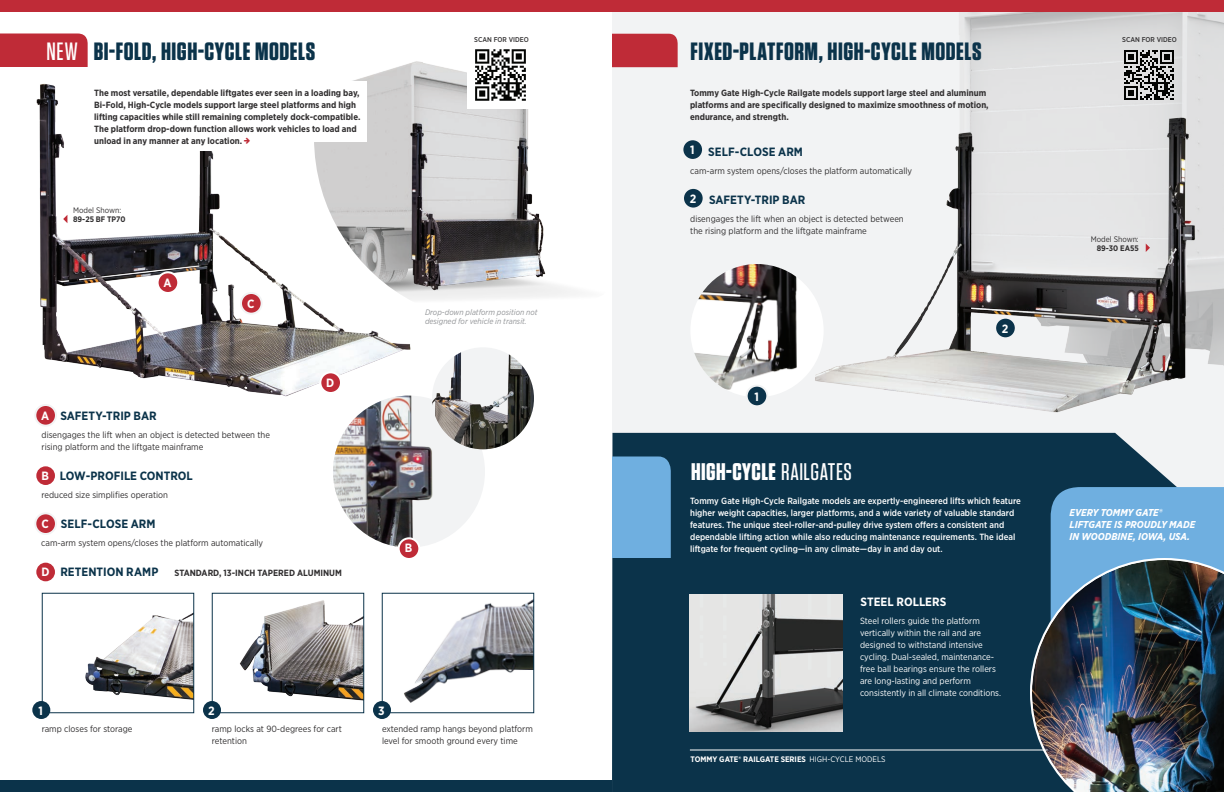
<style>
.page{position:relative;width:1224px;height:792px;background:#fff}
.page>*{position:absolute;margin:0;border:0;box-sizing:border-box;transform-origin:0 0}
.t1{font:700 25px "Tungsten";letter-spacing:.02em;color:#0b334a}
.t2{font:700 24px "Tungsten";letter-spacing:.015em;color:#fff}
.t3{font:700 12px "Gotham Narrow";color:#0b334a}
.t4{font:700 12px "Gotham Narrow";letter-spacing:.005em;color:#fff}
.t5{font:italic 700 10px/12px "Gotham Narrow";color:#fff}
.t6{font:700 9px/12px "Gotham Narrow";color:#312f30}
.t7{font:9px/12px "Gotham Narrow";color:#312f30}
.t8{font:500 9px/12px "Gotham Narrow";color:#fff}
.t9{font:9px/12px "Gotham Narrow";color:#fff}
.t10{font:italic 8px/9px "Gotham Narrow";color:#939598}
.t11{font:8px/9px "Gotham Narrow";color:#312f30}
.t12{font:700 8px "Gotham Narrow";color:#fff}
.t13{font:500 7px "Gotham Narrow";color:#312f30}
.s1{font-weight:500;color:#fff}
.s2{font-weight:700}
.s3{color:#fff}
.s4{font-weight:500}
.s5{font-weight:400}
</style>
<div class="page">
<img style="left:402px;top:61px;width:177px;height:239px">
<div style="left:612px;top:0;width:612px;height:792px;background:#f2f3f4"></div>
<img style="left:788px;top:12px;width:436px;height:421px">
<div style="left:612px;top:433px;width:565px;height:359px;background:#0b334a"></div>
<img style="left:36px;top:66px;width:385px;height:345px">
<div style="left:0;top:0;width:1224px;height:12px;background:#bf2b37"></div>
<img style="left:467px;top:49px;width:67px;height:60px">
<img style="left:1117px;top:43px;width:65px;height:65px">
<div style="left:306px;top:81px;width:61px;height:61px;background:#fff"></div>
<div style="left:1051px;top:487px;width:173px;height:71px;background:#6fafe0"></div>
<img style="left:1030px;top:558px;width:194px;height:234px">
<div style="left:36px;top:563px;width:19px;height:18px;background:#bf2b37;border-radius:50%"></div>
<div style="left:36px;top:466px;width:19px;height:19px;background:#bf2b37;border-radius:50%"></div>
<div style="left:612px;top:456px;width:59px;height:102px;background:#6fafe0"></div>
<div style="left:0;top:34px;width:88px;height:33px;background:#bf2b37"></div>
<img style="left:44px;top:613px;width:148px;height:91px">
<img style="left:385px;top:600px;width:147px;height:107px">
<svg style="left:63px;top:215px;width:4px;height:8px"></svg>
<svg style="left:1146px;top:244px;width:4px;height:8px"></svg>
<img style="left:215px;top:600px;width:147px;height:104px">
<div style="left:32px;top:701px;width:18px;height:18px;background:#0b334a;border-radius:50%"></div>
<div style="left:203px;top:701px;width:18px;height:18px;background:#0b334a;border-radius:50%"></div>
<div style="left:373px;top:701px;width:18px;height:18px;background:#0b334a;border-radius:50%"></div>
<hr style="left:690px;top:750px;width:358px;height:1px;background:#fff">
<img style="left:333px;top:396px;width:152px;height:152px;border-radius:76px">
<img style="left:690px;top:264px;width:134px;height:133px;border-radius:67px">
<div style="left:612px;top:34px;width:66px;height:33px;background:#bf2b37"></div>
<div style="left:399px;top:538px;width:20px;height:21px;background:#bf2b37;border-radius:50%"></div>
<div style="left:398px;top:537px;width:22px;height:23px;border:2px solid #fff;border-radius:50%"></div>
<div style="left:320px;top:372px;width:21px;height:21px;background:#bf2b37;border-radius:50%"></div>
<div style="left:319px;top:371px;width:23px;height:23px;border:2px solid #fff;border-radius:50%"></div>
<div style="left:0;top:780px;width:612px;height:12px;background:#0b334a"></div>
<img style="left:432px;top:347px;width:102px;height:102px;border-radius:51px">
<div style="left:158px;top:272px;width:20px;height:21px;background:#bf2b37;border-radius:50%"></div>
<div style="left:157px;top:271px;width:22px;height:23px;border:2px solid #fff;border-radius:50%"></div>
<img style="left:690px;top:594px;width:152px;height:138px">
<div style="left:682px;top:139px;width:21px;height:21px;background:#0b334a;border-radius:50%"></div>
<div style="left:681px;top:138px;width:23px;height:23px;border:2px solid #f2f3f4;border-radius:50%"></div>
<div style="left:683px;top:188px;width:21px;height:21px;background:#0b334a;border-radius:50%"></div>
<div style="left:682px;top:187px;width:23px;height:23px;border:2px solid #f2f3f4;border-radius:50%"></div>
<div style="left:995px;top:318px;width:21px;height:20px;background:#0b334a;border-radius:50%"></div>
<div style="left:994px;top:317px;width:23px;height:22px;border:2px solid #f2f3f4;border-radius:50%"></div>
<div style="left:747px;top:386px;width:20px;height:20px;background:#0b334a;border-radius:50%"></div>
<div style="left:746px;top:385px;width:22px;height:22px;border:2px solid #f2f3f4;border-radius:50%"></div>
<div style="left:35px;top:405px;width:21px;height:21px;background:#bf2b37;border-radius:50%"></div>
<div style="left:34px;top:404px;width:23px;height:23px;border:2px solid #f2f3f4;border-radius:50%"></div>
<div style="left:35px;top:513px;width:21px;height:21px;background:#bf2b37;border-radius:50%"></div>
<div style="left:34px;top:512px;width:23px;height:23px;border:2px solid #f2f3f4;border-radius:50%"></div>
<div style="left:241px;top:293px;width:21px;height:21px;background:#bf2b37;border-radius:50%"></div>
<div style="left:240px;top:292px;width:23px;height:23px;border:2px solid #f2f3f4;border-radius:50%"></div>
<svg style="left:88px;top:86px;width:209px;height:65px"></svg>
<p class="t1" style="left:47px;top:38px;width:270px"><span class="s1">NEW</span> BI-FOLD, HIGH-CYCLE MODELS</p>
<p class="t6" style="left:94px;top:87px;width:268px">The most versatile, dependable liftgates ever seen in a loading bay, Bi-Fold, High-Cycle models support large steel platforms and high lifting capacities while still remaining completely dock-compatible.<br>The platform drop-down function allows work vehicles to load and unload in any manner at any location.</p>
<p class="t11" style="left:73px;top:206px;width:54px">Model Shown:<br><span class="s2">89-25 BF TP70</span></p>
<p class="t4" style="left:164px;top:276px;width:10px">A</p>
<p class="t4" style="left:247px;top:296px;width:9px">C</p>
<p class="t3" style="left:60px;top:408px;width:98px">SAFETY-TRIP BAR</p>
<p class="t7" style="left:42px;top:429px;width:230px">disengages the lift when an object is detected between the rising platform and the liftgate mainframe</p>
<p class="t4" style="left:41px;top:408px;width:10px">A</p>
<p class="t4" style="left:42px;top:469px;width:9px">B</p>
<p class="t3" style="left:60px;top:468px;width:135px">LOW-PROFILE CONTROL</p>
<p class="t7" style="left:42px;top:489px;width:128px">reduced size simplifies operation</p>
<p class="t3" style="left:42px;top:516px;width:116px"><span class="s3">C</span> SELF-CLOSE ARM</p>
<p class="t7" style="left:41px;top:537px;width:223px">cam-arm system opens/closes the platform automatically</p>
<p class="t4" style="left:326px;top:376px;width:10px">D</p>
<p class="t3" style="left:42px;top:564px;width:118px"><span class="s3">D</span> RETENTION RAMP</p>
<p class="t6" style="left:175px;top:567px;width:169px">STANDARD, 13-INCH TAPERED ALUMINUM</p>
<p class="t4" style="left:39px;top:703px;width:6px">1</p>
<p class="t4" style="left:208px;top:703px;width:8px">2</p>
<p class="t4" style="left:378px;top:703px;width:8px">3</p>
<p class="t13" style="left:474px;top:35px;width:56px">SCAN FOR VIDEO</p>
<p class="t13" style="left:1122px;top:35px;width:56px">SCAN FOR VIDEO</p>
<p class="t1" style="left:691px;top:38px;width:292px">FIXED-PLATFORM, HIGH-CYCLE MODELS</p>
<p class="t6" style="left:690px;top:87px;width:300px">Tommy Gate High-Cycle Railgate models support large steel and aluminum platforms and are specifically designed to maximize smoothness of motion, endurance, and strength.</p>
<p class="t4" style="left:690px;top:142px;width:6px">1</p>
<p class="t3" style="left:708px;top:144px;width:96px">SELF-CLOSE ARM</p>
<p class="t10" style="left:425px;top:307px;width:114px">Drop-down platform position not designed for vehicle in transit.</p>
<p class="t7" style="left:690px;top:165px;width:223px">cam-arm system opens/closes the platform automatically</p>
<p class="t4" style="left:690px;top:191px;width:8px">2</p>
<p class="t3" style="left:709px;top:192px;width:98px">SAFETY-TRIP BAR</p>
<p class="t7" style="left:690px;top:213px;width:215px">disengages the lift when an object is detected between the rising platform and the liftgate mainframe</p>
<p class="t4" style="left:754px;top:389px;width:6px">1</p>
<p class="t4" style="left:1002px;top:321px;width:8px">2</p>
<p class="t11" style="left:1091px;top:235px;width:50px;text-align:right">Model Shown:<br><span class="s2">89-30 EA55</span></p>
<p class="t4" style="left:405px;top:541px;width:9px">B</p>
<p class="t2" style="left:691px;top:459px;width:162px">HIGH-CYCLE <span class="s4">RAILGATES</span></p>
<p class="t8" style="left:690px;top:495px;width:332px">Tommy Gate High-Cycle Railgate models are expertly-engineered lifts which feature higher weight capacities, larger platforms, and a wide variety of valuable standard features. The unique steel-roller-and-pulley drive system offers a consistent and dependable lifting action while also reducing maintenance requirements. The ideal liftgate for frequent cycling—in any climate—day in and day out.</p>
<p class="t5" style="left:1069px;top:506px;width:128px">EVERY TOMMY GATE®<br>LIFTGATE IS PROUDLY MADE<br>IN WOODBINE, IOWA, USA.</p>
<p class="t4" style="left:860px;top:594px;width:88px">STEEL ROLLERS</p>
<p class="t9" style="left:860px;top:615px;width:143px">Steel rollers guide the platform vertically within the rail and are designed to withstand intensive cycling. Dual-sealed, maintenance&shy;free ball bearings ensure the rollers are long-lasting and perform consistently in all climate conditions.</p>
<p class="t7" style="left:42px;top:723px;width:92px">ramp closes for storage</p>
<p class="t7" style="left:212px;top:723px;width:131px">ramp locks at 90-degrees for cart retention</p>
<p class="t7" style="left:382px;top:723px;width:152px">extended ramp hangs beyond platform level for smooth ground every time</p>
<p class="t12" style="left:690px;top:754px;width:197px">TOMMY GATE® RAILGATE SERIES <span class="s5">HIGH-CYCLE MODELS</span></p>
</div>
